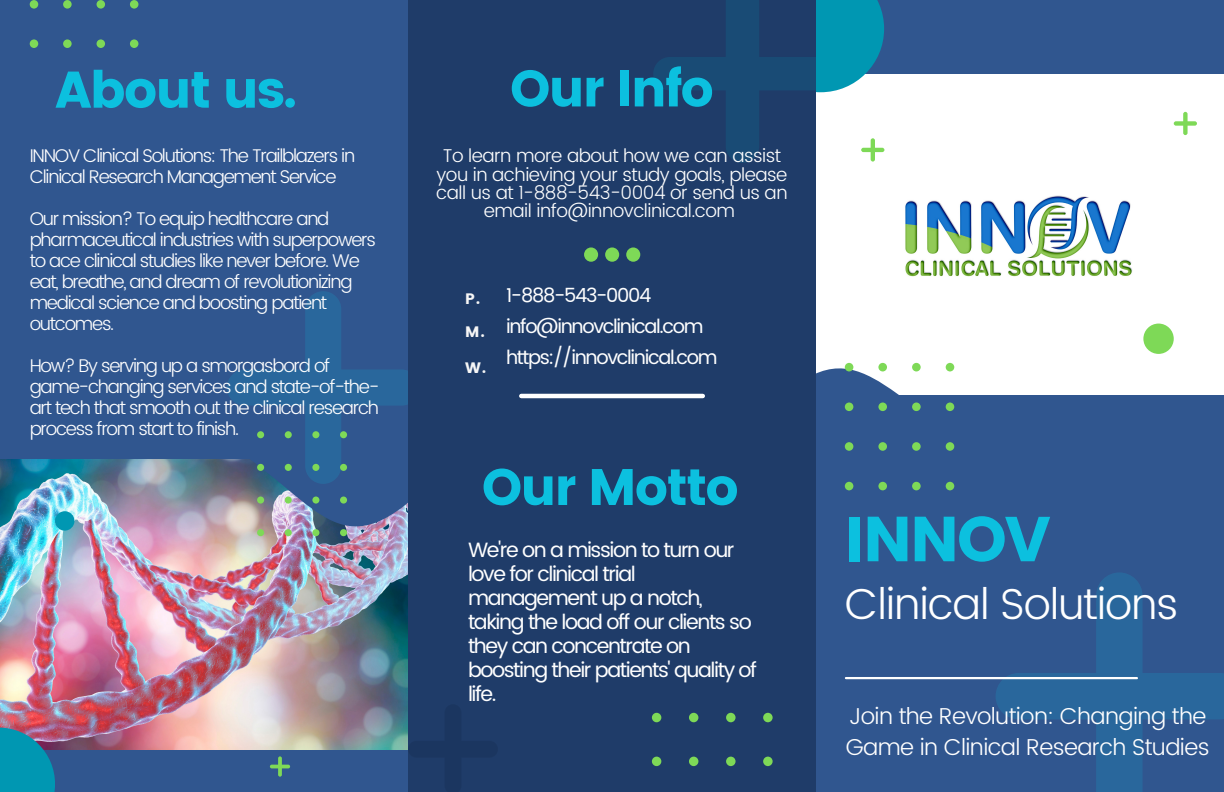
<style>
.page{position:relative;width:1224px;height:792px;background:#30568f}
.page>*{position:absolute;margin:0;border:0;box-sizing:border-box;transform-origin:0 0}
.t1{font:63.3px "Poppins";letter-spacing:-.035em;color:#0cc0df}
.t2{font:51.3px "Poppins";letter-spacing:-.035em;color:#0cc0df}
.t3{font:300 43.3px "Poppins";letter-spacing:-.025em;color:#fff}
.t4{font:300 23px/31.5px "Poppins";letter-spacing:-.025em;color:#fff}
.t5{font:20.7px/24px "Poppins";letter-spacing:-.07em;color:#fff}
.t6{font:19.4px "Poppins";letter-spacing:-.07em;color:#fff}
.t7{font:300 18.5px/18.2px "Poppins";letter-spacing:-.025em;color:#fff;text-align:center}
.t8{font:300 18.4px/21px "Poppins";letter-spacing:-.07em;color:#fff}
.t9{font:15.1px "Poppins";color:#f6f6f6}
</style>
<div class="page">
<div style="left:816px;top:74px;width:408px;height:112px;background:#fff"></div>
<svg style="left:816px;top:186px;width:408px;height:494px"></svg>
<div style="left:1143px;top:324px;width:31px;height:30px;background:#7ed957;border-radius:50%"></div>
<svg style="left:845px;top:363px;width:109px;height:127px"></svg>
<svg style="left:996px;top:572px;width:228px;height:220px"></svg>
<svg style="left:1174px;top:112px;width:23px;height:23px"></svg>
<hr style="left:846px;top:677px;width:291px;height:2px;background:#fff">
<img style="left:0;top:683px;width:408px;height:66px">
<img style="left:0;top:459px;width:408px;height:224px">
<div style="left:408px;top:0;width:408px;height:792px;background:#1f3c69"></div>
<svg style="left:653px;top:0;width:231px;height:163px"></svg>
<hr style="left:521px;top:394px;width:182px;height:4px;background:#fff">
<svg style="left:584px;top:247px;width:56px;height:15px"></svg>
<svg style="left:652px;top:713px;width:121px;height:54px"></svg>
<svg style="left:0;top:728px;width:55px;height:64px;background:#1a8aa8"></svg>
<div style="left:55px;top:511px;width:19px;height:20px;background:#0097b2;border-radius:50%"></div>
<svg style="left:227px;top:291px;width:181px;height:245px"></svg>
<svg style="left:30px;top:0;width:108px;height:48px"></svg>
<svg style="left:270px;top:756px;width:20px;height:21px"></svg>
<p class="t2" style="left:55px;top:60px;width:243px">About us.</p>
<p class="t8" style="left:30px;top:145px;width:327px">INNOV Clinical Solutions: The Trailblazers in<br>Clinical Research Management Service</p>
<p class="t8" style="left:30px;top:208px;width:348px">Our mission? To equip healthcare and pharmaceutical industries with superpowers to ace clinical studies like never before. We eat, breathe, and dream of revolutionizing medical science and boosting patient outcomes.</p>
<p class="t8" style="left:30px;top:355px;width:351px">How? By serving up a smorgasbord of game-changing services and state-of-the&shy;art tech that smooth out the clinical research process from start to finish.</p>
<p class="t2" style="left:510px;top:59px;width:205px">Our Info</p>
<p class="t7" style="left:436px;top:147px;width:353px">To learn more about how we can assist you in achieving your study goals, please call us at 1-888-543-0004 or send us an email info@innovclinical.com</p>
<p class="t9" style="left:465px;top:290px;width:16px">P.</p>
<p class="t9" style="left:465px;top:323px;width:21px">M.</p>
<p class="t9" style="left:465px;top:359px;width:22px">W.</p>
<p class="t6" style="left:506px;top:284px;width:147px">1-888-543-0004</p>
<p class="t6" style="left:506px;top:315px;width:199px">info@innovclinical.com</p>
<p class="t6" style="left:506px;top:346px;width:213px">https://innovclinical.com</p>
<p class="t2" style="left:482px;top:457px;width:258px">Our Motto</p>
<p class="t5" style="left:468px;top:538px;width:291px">We're on a mission to turn our love for clinical trial management up a notch, taking the load off our clients so they can concentrate on boosting their patients' quality of life.</p>
<p class="t1" style="left:845px;top:502px;width:207px">INNOV</p>
<p class="t3" style="left:845px;top:579px;width:335px">Clinical Solutions</p>
<p class="t4" style="left:846px;top:700px;width:365px">Join the Revolution: Changing the<br>Game in Clinical Research Studies</p>
</div>
